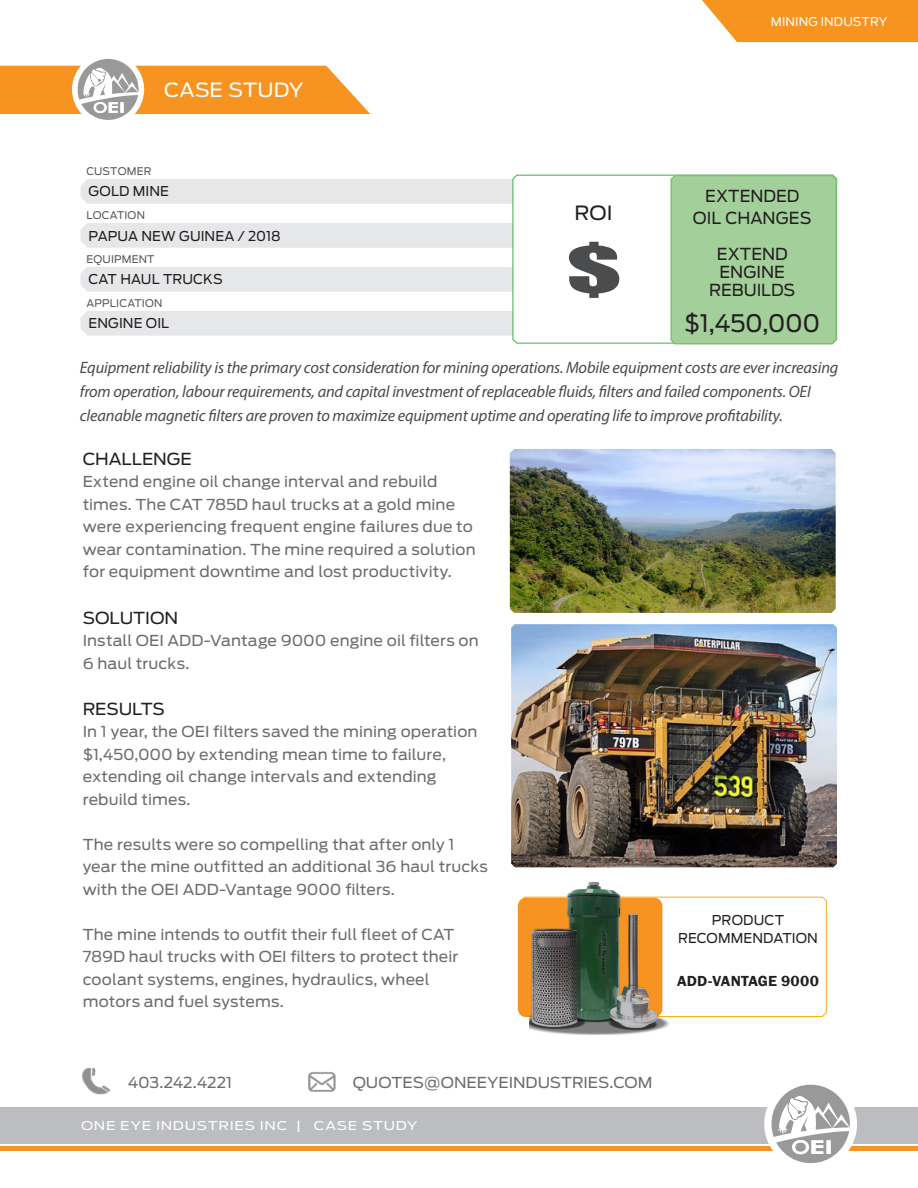
<style>
.page{position:relative;width:918px;height:1188px;background:#fff}
.page>*{position:absolute;margin:0;border:0;box-sizing:border-box;transform-origin:0 0}
.t1{font:60px "Impact";color:#4b4c4d;scale:1.7 1}
.t2{font:24px "Antenna";letter-spacing:-.015em;color:#231f20}
.t3{font:19.5px "Antenna";letter-spacing:.005em;color:#fff;scale:1.05 1}
.t4{font:19.5px "Antenna";color:#231f20;scale:1.05 1}
.t5{font:italic 16.5px/24px "Myriad Pro";letter-spacing:-.01em;color:#494a4b}
.t6{font:16.5px "Antenna";color:#231f20}
.t7{font:16.5px "Antenna";color:#231f20;scale:1.05 1}
.t8{font:15px/22.5px "Antenna";letter-spacing:.005em;color:#6c6d70;scale:1.05 1}
.t9{font:600 15px "Franklin Gothic";letter-spacing:.01em;color:#231f20;scale:1.05 1}
.t10{font:15px "Antenna";letter-spacing:-.015em;color:#6c6d70;scale:1.05 1}
.t11{font:13.5px "Antenna";letter-spacing:.01em;color:#231f20}
.t12{font:12px "Antenna";letter-spacing:.05em;color:#fff;scale:1.2 1}
.t13{font:12px "Antenna";letter-spacing:.01em;color:#fff}
.t14{font:10.5px "Antenna";letter-spacing:.015em;color:#57585a}
</style>
<div class="page">
<img style="left:82px;top:1067px;width:29px;height:28px">
<img style="left:308px;top:1072px;width:28px;height:20px">
<div style="left:0;top:1107px;width:918px;height:37px;background:#bcbdc0"></div>
<hr style="left:0;top:1147px;width:918px;height:4px;background:#f79321">
<div style="left:764px;top:1078px;width:93px;height:92px;background:#fff;border-radius:50%"></div>
<svg style="left:771px;top:1084px;width:79px;height:80px"></svg>
<svg style="left:702px;top:0;width:216px;height:42px;background:#f79b33"></svg>
<svg style="left:0;top:59px;width:370px;height:61px"></svg>
<div style="left:80px;top:267px;width:432px;height:25px;background:#e6e7e9"></div>
<div style="left:80px;top:311px;width:432px;height:25px;background:#e6e7e9"></div>
<div style="left:81px;top:179px;width:431px;height:25px;background:#e6e7e9"></div>
<div style="left:81px;top:223px;width:431px;height:25px;background:#e6e7e9"></div>
<svg style="left:512px;top:174px;width:158px;height:170px"></svg>
<div style="left:670px;top:174px;width:168px;height:171px;background:#a3cf9a"></div>
<img style="left:511px;top:624px;width:326px;height:243px">
<img style="left:510px;top:449px;width:326px;height:164px">
<svg style="left:520px;top:896px;width:307px;height:121px"></svg>
<div style="left:518px;top:898px;width:144px;height:119px;background:#f79321;border-radius:8px"></div>
<img style="left:529px;top:881px;width:143px;height:153px">
<h3 class="t3" style="left:164px;top:78px;width:134px">CASE STUDY</h3>
<p class="t14" style="left:87px;top:165px;width:66px">CUSTOMER</p>
<p class="t14" style="left:87px;top:208px;width:60px">LOCATION</p>
<p class="t11" style="left:89px;top:183px;width:82px">GOLD MINE</p>
<p class="t11" style="left:89px;top:228px;width:194px">PAPUA NEW GUINEA / 2018</p>
<p class="t14" style="left:86px;top:253px;width:70px">EQUIPMENT</p>
<p class="t14" style="left:86px;top:297px;width:78px">APPLICATION</p>
<p class="t11" style="left:89px;top:271px;width:136px">CAT HAUL TRUCKS</p>
<p class="t11" style="left:89px;top:315px;width:82px">ENGINE OIL</p>
<h3 class="t4" style="left:574px;top:201px;width:38px">ROI</h3>
<h1 class="t1" style="left:566px;top:223px;width:34px">$</h1>
<p class="t13" style="left:771px;top:15px;width:118px">MINING INDUSTRY</p>
<p class="t6" style="left:705px;top:186px;width:96px">EXTENDED</p>
<p class="t6" style="left:693px;top:209px;width:120px">OIL CHANGES</p>
<p class="t6" style="left:717px;top:245px;width:72px">EXTEND</p>
<p class="t6" style="left:720px;top:263px;width:67px">ENGINE</p>
<p class="t6" style="left:709px;top:281px;width:88px">REBUILDS</p>
<p class="t2" style="left:684px;top:309px;width:137px">$1,450,000</p>
<p class="t5" style="left:80px;top:355px;width:760px">Equipment reliability is the primary cost consideration for mining operations. Mobile equipment costs are ever increasing from operation, labour requirements, and capital investment of replaceable fluids, filters and failed components. OEI cleanable magnetic filters are proven to maximize equipment uptime and operating life to improve profitability.</p>
<p class="t7" style="left:83px;top:449px;width:105px">CHALLENGE</p>
<p class="t8" style="left:83px;top:470px;width:376px">Extend engine oil change interval and rebuild times. The CAT 785D haul trucks at a gold mine were experiencing frequent engine failures due to wear contamination. The mine required a solution for equipment downtime and lost productivity.</p>
<p class="t7" style="left:83px;top:608px;width:93px">SOLUTION</p>
<p class="t8" style="left:83px;top:630px;width:379px">Install OEI ADD-Vantage 9000 engine oil filters on<br>6 haul trucks.</p>
<p class="t7" style="left:83px;top:699px;width:80px">RESULTS</p>
<p class="t8" style="left:83px;top:721px;width:378px">In 1 year, the OEI filters saved the mining operation $1,450,000 by extending mean time to failure, extending oil change intervals and extending rebuild times.</p>
<p class="t8" style="left:83px;top:833px;width:387px">The results were so compelling that after only 1 year the mine outfitted an additional 36 haul trucks with the OEI ADD-Vantage 9000 filters.</p>
<p class="t8" style="left:83px;top:923px;width:359px">The mine intends to outfit their full fleet of CAT 789D haul trucks with OEI filters to protect their coolant systems, engines, hydraulics, wheel motors and fuel systems.</p>
<p class="t11" style="left:712px;top:912px;width:74px">PRODUCT</p>
<p class="t11" style="left:678px;top:930px;width:141px">RECOMMENDATION</p>
<p class="t9" style="left:677px;top:972px;width:136px">ADD-VANTAGE 9000</p>
<p class="t10" style="left:128px;top:1073px;width:101px">403.242.4221</p>
<p class="t8" style="left:353px;top:1071px;width:287px">QUOTES@ONEEYEINDUSTRIES.COM</p>
<p class="t12" style="left:81px;top:1119px;width:282px">ONE EYE INDUSTRIES INC | CASE STUDY</p>
</div>
